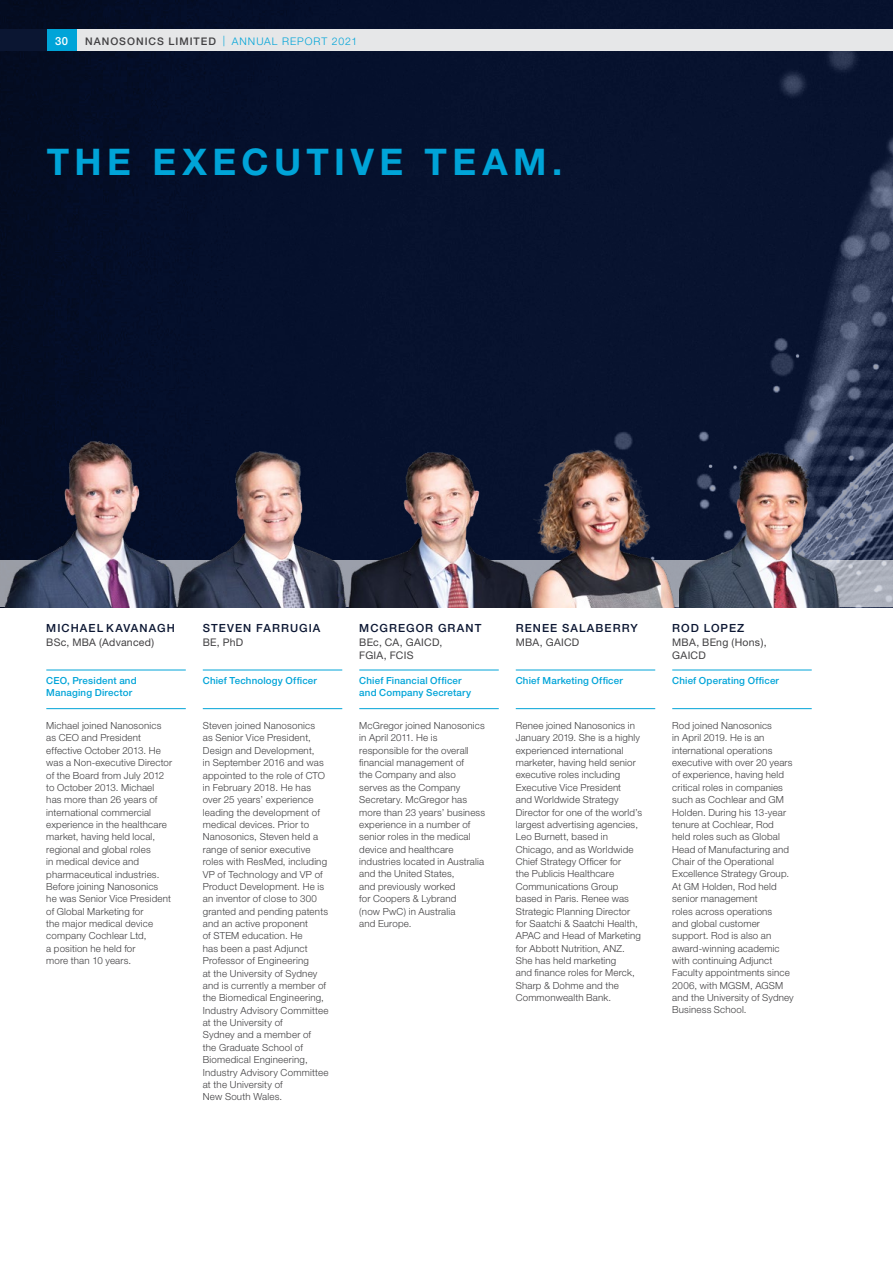
<style>
.page{position:relative;width:893px;height:1263px;background:#fff}
.page>*{position:absolute;margin:0;border:0;box-sizing:border-box;transform-origin:0 0}
.t1{font:700 36.75px "Helvetica Neue";letter-spacing:.15em;color:#00a4d8}
.t2{font:500 11.25px "Helvetica Neue";letter-spacing:.095em;color:#0b1632}
.t3{font:500 11.25px "Helvetica Neue";color:#fff}
.t4{font:10.5px/13.5px "Helvetica Neue";letter-spacing:.02em;color:#414042}
.t5{font:500 10.5px "Helvetica Neue";letter-spacing:.095em;color:#414042}
.t6{font:300 9.75px/12.3px "Helvetica Neue";letter-spacing:.015em;color:#414042}
.t7{font:500 9.75px/12.3px "Helvetica Neue";letter-spacing:.02em;color:#00a4d8}
.s1{font-weight:300;color:#00a4d8}
</style>
<div class="page">
<img style="left:0;top:0;width:893px;height:560px">
<svg style="left:847px;top:560px;width:46px;height:47px;background:#aeb3be"></svg>
<img style="left:177px;top:449px;width:164px;height:158px">
<img style="left:341px;top:446px;width:199px;height:161px">
<img style="left:518px;top:447px;width:161px;height:160px">
<img style="left:679px;top:447px;width:168px;height:160px">
<hr style="left:46px;top:670px;width:140px;height:1px;background:#00a4d8">
<hr style="left:46px;top:708px;width:140px;height:1px;background:#00a4d8">
<hr style="left:203px;top:670px;width:139px;height:1px;background:#00a4d8">
<hr style="left:672px;top:670px;width:140px;height:1px;background:#00a4d8">
<hr style="left:203px;top:708px;width:139px;height:1px;background:#00a4d8">
<hr style="left:672px;top:708px;width:140px;height:1px;background:#00a4d8">
<hr style="left:359px;top:670px;width:140px;height:1px;background:#00a4d8">
<hr style="left:359px;top:708px;width:140px;height:1px;background:#00a4d8">
<hr style="left:516px;top:670px;width:139px;height:1px;background:#00a4d8">
<hr style="left:516px;top:708px;width:139px;height:1px;background:#00a4d8">
<img style="left:0;top:434px;width:177px;height:173px">
<div style="left:0;top:30px;width:893px;height:21px;background:#e6e7e8"></div>
<div style="left:47px;top:30px;width:30px;height:21px;background:#00a4d8"></div>
<div style="left:0;top:30px;width:47px;height:21px;background:#0b1632"></div>
<p class="t3" style="left:55px;top:34px;width:14px">30</p>
<p class="t5" style="left:85px;top:35px;width:274px">NANOSONICS LIMITED <span class="s1">| ANNUAL REPORT 2021</span></p>
<h1 class="t1" style="left:47px;top:139px;width:517px">THE EXECUTIVE TEAM.</h1>
<p class="t2" style="left:46px;top:621px;width:130px">MICHAEL KAVANAGH</p>
<p class="t4" style="left:46px;top:635px;width:110px">BSc, MBA (Advanced)</p>
<p class="t2" style="left:203px;top:621px;width:119px">STEVEN FARRUGIA</p>
<p class="t4" style="left:203px;top:635px;width:42px">BE, PhD</p>
<p class="t2" style="left:359px;top:621px;width:124px">MCGREGOR GRANT</p>
<p class="t4" style="left:359px;top:635px;width:85px">BEc, CA, GAICD,<br>FGIA, FCIS</p>
<p class="t2" style="left:516px;top:621px;width:123px">RENEE SALABERRY</p>
<p class="t4" style="left:516px;top:635px;width:65px">MBA, GAICD</p>
<p class="t2" style="left:672px;top:621px;width:74px">ROD LOPEZ</p>
<p class="t4" style="left:672px;top:635px;width:96px">MBA, BEng (Hons),<br>GAICD</p>
<p class="t7" style="left:46px;top:674px;width:92px">CEO, President and<br>Managing Director</p>
<p class="t7" style="left:203px;top:674px;width:116px">Chief Technology Officer</p>
<p class="t7" style="left:359px;top:674px;width:114px">Chief Financial Officer and Company Secretary</p>
<p class="t7" style="left:516px;top:674px;width:109px">Chief Marketing Officer</p>
<p class="t7" style="left:672px;top:674px;width:108px">Chief Operating Officer</p>
<p class="t6" style="left:46px;top:719px;width:127px">Michael joined Nanosonics as CEO and President effective October 2013. He was a Non-executive Director of the Board from July 2012 to October 2013. Michael<br>has more than 26 years of international commercial experience in the healthcare market, having held local, regional and global roles<br>in medical device and pharmaceutical industries.<br>Before joining Nanosonics<br>he was Senior Vice President of Global Marketing for<br>the major medical device company Cochlear Ltd,<br>a position he held for<br>more than 10 years.</p>
<p class="t6" style="left:203px;top:719px;width:127px">Steven joined Nanosonics<br>as Senior Vice President,<br>Design and Development,<br>in September 2016 and was appointed to the role of CTO in February 2018. He has over 25 years’ experience leading the development of medical devices. Prior to<br>Nanosonics, Steven held a range of senior executive roles with ResMed, including<br>VP of Technology and VP of<br>Product Development. He is an inventor of close to 300 granted and pending patents and an active proponent<br>of STEM education. He<br>has been a past Adjunct<br>Professor of Engineering<br>at the University of Sydney and is currently a member of the Biomedical Engineering,<br>Industry Advisory Committee at the University of<br>Sydney and a member of<br>the Graduate School of<br>Biomedical Engineering,<br>Industry Advisory Committee at the University of<br>New South Wales.</p>
<p class="t6" style="left:359px;top:719px;width:127px">McGregor joined Nanosonics in April 2011. He is responsible for the overall financial management of<br>the Company and also serves as the Company<br>Secretary. McGregor has more than 23 years’ business experience in a number of senior roles in the medical device and healthcare industries located in Australia and the United States,<br>and previously worked<br>for Coopers &amp; Lybrand<br>(now PwC) in Australia<br>and Europe.</p>
<p class="t6" style="left:516px;top:719px;width:128px">Renee joined Nanosonics in<br>January 2019. She is a highly experienced international marketer, having held senior executive roles including<br>Executive Vice President<br>and Worldwide Strategy<br>Director for one of the world’s largest advertising agencies,<br>Leo Burnett, based in<br>Chicago, and as Worldwide<br>Chief Strategy Officer for<br>the Publicis Healthcare<br>Communications Group based in Paris. Renee was<br>Strategic Planning Director for Saatchi &amp; Saatchi Health,<br>APAC and Head of Marketing for Abbott Nutrition, ANZ.<br>She has held marketing<br>and finance roles for Merck,<br>Sharp &amp; Dohme and the<br>Commonwealth Bank.</p>
<p class="t6" style="left:672px;top:719px;width:123px">Rod joined Nanosonics<br>in April 2019. He is an international operations executive with over 20 years of experience, having held critical roles in companies such as Cochlear and GM<br>Holden. During his 13-year tenure at Cochlear, Rod held roles such as Global<br>Head of Manufacturing and<br>Chair of the Operational<br>Excellence Strategy Group.<br>At GM Holden, Rod held senior management<br>roles across operations<br>and global customer support. Rod is also an award‑winning academic with continuing Adjunct<br>Faculty appointments since<br>2006, with MGSM, AGSM and the University of Sydney<br>Business School.</p>
</div>
